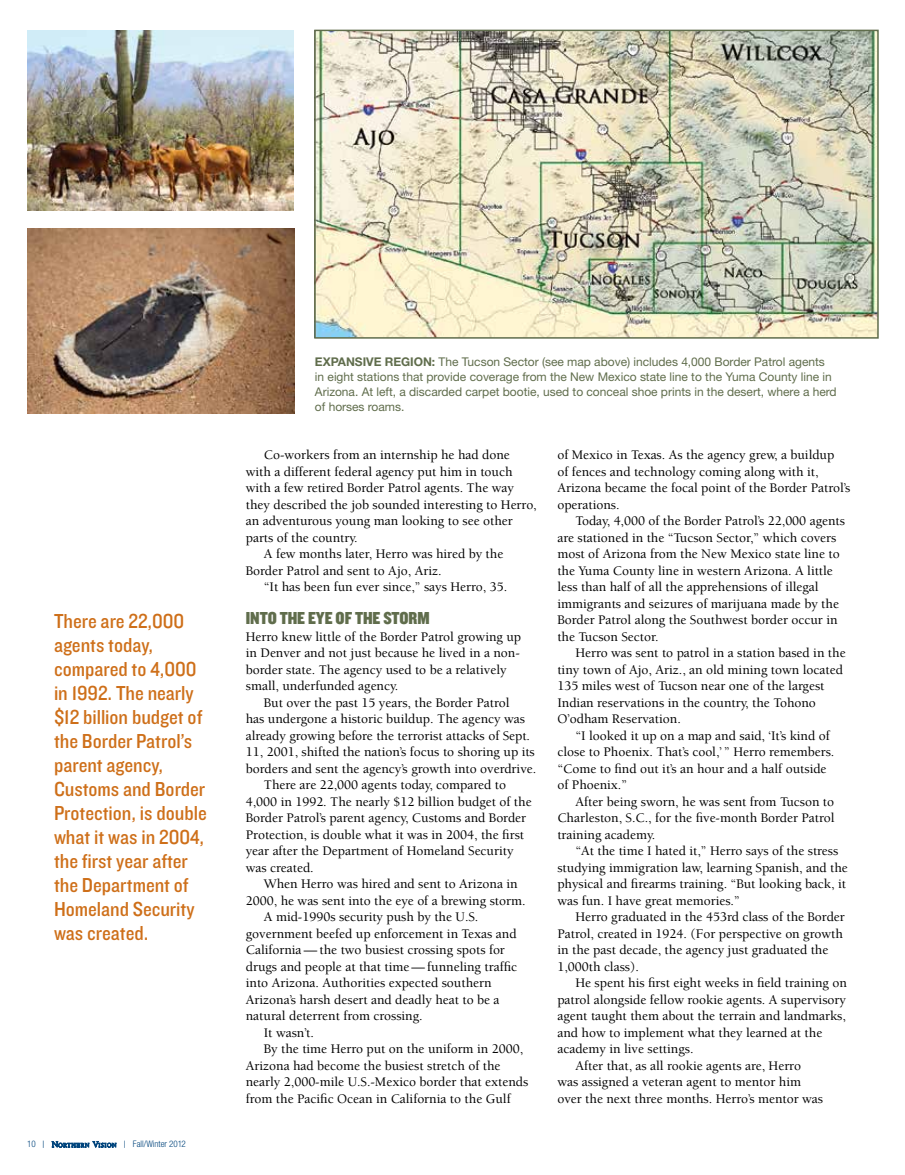
<style>
.page{position:relative;width:905px;height:1175px;background:#fff}
.page>*{position:absolute;margin:0;border:0;box-sizing:border-box;transform-origin:0 0}
.t1{font:21px/24px "Knockout HTF30 Junior Welterwt";color:#ce6f19}
.t2{font:18px "Knockout HTF70 Full Welterwt";color:#606d4c}
.t3{font:500 13.5px/16.5px "Berkeley";color:#000}
.t4{font:12px/15px "Helvetica Neue LT Std";color:#606d4c}
.t5{font:300 condensed 9px "Helvetica Neue LT Std";color:#00447c}
.s1{font-family:"Berkeley";font-weight:500;font-stretch:normal}
.s2{font-family:"Berkeley";font-weight:500;font-stretch:normal;font-size:6.3px}
.s3{font-weight:700}
</style>
<div class="page">
<svg style="left:52px;top:1141px;width:64px;height:7px"></svg>
<img style="left:317px;top:33px;width:558px;height:303px">
<div style="left:314px;top:30px;width:564px;height:309px;border:2px solid #606d4c"></div>
<img style="left:28px;top:229px;width:267px;height:184px">
<img style="left:28px;top:30px;width:266px;height:180px">
<p class="t1" style="left:54px;top:609px;width:154px">There are 22,000 agents today, compared to 4,000 in 1992. The nearly $12 billion budget of the Border Patrol’s parent agency,<br>Customs and Border<br>Protection, is double what it was in 2004, the first year after the Department of<br>Homeland Security was created.</p>
<p class="t5" style="left:27px;top:1138px;width:160px">10 <span class="s1">|</span> <span class="s1">N</span><span class="s2">ORTHERN</span> <span class="s1">V</span><span class="s2">ISION</span> <span class="s1">|</span> Fall/Winter 2012</p>
<p class="t4" style="left:315px;top:354px;width:523px"><span class="s3">EXPANSIVE REGION:</span> The Tucson Sector (see map above) includes 4,000 Border Patrol agents in eight stations that provide coverage from the New Mexico state line to the Yuma County line in Arizona. At left, a discarded carpet bootie, used to conceal shoe prints in the desert, where a herd of horses roams.</p>
<p class="t3" style="left:264px;top:447px;width:247px">Co-workers from an internship he had done</p>
<p class="t3" style="left:246px;top:463px;width:268px">with a different federal agency put him in touch</p>
<p class="t3" style="left:246px;top:480px;width:269px">with a few retired Border Patrol agents. The way</p>
<p class="t3" style="left:246px;top:496px;width:292px">they described the job sounded interesting to Herro,</p>
<p class="t3" style="left:246px;top:513px;width:268px">an adventurous young man looking to see other</p>
<p class="t3" style="left:246px;top:529px;width:113px">parts of the country.</p>
<p class="t3" style="left:264px;top:546px;width:241px">A few months later, Herro was hired by the</p>
<p class="t3" style="left:246px;top:562px;width:197px">Border Patrol and sent to Ajo, Ariz.</p>
<p class="t3" style="left:264px;top:579px;width:245px">“It has been fun ever since,” says Herro, 35.</p>
<h2 class="t2" style="left:246px;top:609px;width:9px">INTO</h2>
<h2 class="t2" style="left:280px;top:609px;width:150px">THE EYEOF THE STORM</h2>
<p class="t3" style="left:246px;top:628px;width:277px">Herro knew little of the Border Patrol growing up in Denver and not just because he lived in a non&shy;border state. The agency used to be a relatively small, underfunded agency.</p>
<p class="t3" style="left:264px;top:694px;width:247px">But over the past 15 years, the Border Patrol</p>
<p class="t3" style="left:246px;top:711px;width:281px">has undergone a historic buildup. The agency was</p>
<p class="t3" style="left:246px;top:727px;width:286px">already growing before the terrorist attacks of Sept.</p>
<p class="t3" style="left:246px;top:744px;width:290px">11, 2001, shifted the nation’s focus to shoring up its</p>
<p class="t3" style="left:246px;top:760px;width:292px">borders and sent the agency’s growth into overdrive.</p>
<p class="t3" style="left:264px;top:777px;width:244px">There are 22,000 agents today, compared to</p>
<p class="t3" style="left:246px;top:793px;width:287px">4,000 in 1992. The nearly $12 billion budget of the</p>
<p class="t3" style="left:246px;top:810px;width:282px">Border Patrol’s parent agency, Customs and Border</p>
<p class="t3" style="left:246px;top:826px;width:280px">Protection, is double what it was in 2004, the first</p>
<p class="t3" style="left:246px;top:843px;width:269px">year after the Department of Homeland Security</p>
<p class="t3" style="left:246px;top:859px;width:69px">was created.</p>
<p class="t3" style="left:264px;top:876px;width:255px">When Herro was hired and sent to Arizona in</p>
<p class="t3" style="left:246px;top:892px;width:281px">2000, he was sent into the eye of a brewing storm.</p>
<p class="t3" style="left:264px;top:909px;width:216px">A mid-1990s security push by the U.S.</p>
<p class="t3" style="left:246px;top:925px;width:272px">government beefed up enforcement in Texas and</p>
<p class="t3" style="left:246px;top:942px;width:261px">California — the two busiest crossing spots for</p>
<p class="t3" style="left:246px;top:958px;width:273px">drugs and people at that time — funneling traffic</p>
<p class="t3" style="left:246px;top:975px;width:247px">into Arizona. Authorities expected southern</p>
<p class="t3" style="left:246px;top:991px;width:255px">Arizona’s harsh desert and deadly heat to be a</p>
<p class="t3" style="left:246px;top:1008px;width:178px">natural deterrent from crossing.</p>
<p class="t3" style="left:264px;top:1024px;width:52px">It wasn’t.</p>
<p class="t3" style="left:264px;top:1041px;width:261px">By the time Herro put on the uniform in 2000,</p>
<p class="t3" style="left:246px;top:1057px;width:256px">Arizona had become the busiest stretch of the</p>
<p class="t3" style="left:246px;top:1074px;width:284px">nearly 2,000-mile U.S.-Mexico border that extends</p>
<p class="t3" style="left:246px;top:1090px;width:266px">from the Pacific Ocean in California to the Gulf</p>
<p class="t3" style="left:557px;top:447px;width:294px">of Mexico in Texas. As the agency grew, a buildup<br>of fences and technology coming along with it, Arizona became the focal point of the Border Patrol’s operations.</p>
<p class="t3" style="left:557px;top:513px;width:289px;text-indent:18px">Today, 4,000 of the Border Patrol’s 22,000 agents are stationed in the “Tucson Sector,” which covers most of Arizona from the New Mexico state line to the Yuma County line in western Arizona. A little less than half of all the apprehensions of illegal immigrants and seizures of marijuana made by the Border Patrol along the Southwest border occur in the Tucson Sector.</p>
<p class="t3" style="left:557px;top:645px;width:290px;text-indent:18px">Herro was sent to patrol in a station based in the tiny town of Ajo, Ariz., an old mining town located 135 miles west of Tucson near one of the largest Indian reservations in the country, the Tohono O’odham Reservation.</p>
<p class="t3" style="left:557px;top:727px;width:278px;text-indent:18px">“I looked it up on a map and said, ‘It’s kind of close to Phoenix. That’s cool,’ ” Herro remembers. “Come to find out it’s an hour and a half outside of Phoenix.”</p>
<p class="t3" style="left:557px;top:793px;width:279px;text-align:justify;text-indent:18px">After being sworn, he was sent from Tucson to Charleston, S.C., for the five-month Border Patrol training academy.</p>
<p class="t3" style="left:557px;top:843px;width:292px;text-indent:18px">“At the time I hated it,” Herro says of the stress studying immigration law, learning Spanish, and the physical and firearms training. “But looking back, it was fun. I have great memories.”</p>
<p class="t3" style="left:557px;top:909px;width:289px;text-indent:18px">Herro graduated in the 453rd class of the Border Patrol, created in 1924. (For perspective on growth in the past decade, the agency just graduated the 1,000th class).</p>
<p class="t3" style="left:575px;top:975px;width:273px">He spent his first eight weeks in field training on</p>
<p class="t3" style="left:557px;top:991px;width:290px">patrol alongside fellow rookie agents. A supervisory</p>
<p class="t3" style="left:557px;top:1008px;width:290px">agent taught them about the terrain and landmarks,</p>
<p class="t3" style="left:557px;top:1024px;width:266px">and how to implement what they learned at the</p>
<p class="t3" style="left:557px;top:1041px;width:138px">academy in live settings.</p>
<p class="t3" style="left:575px;top:1057px;width:227px">After that, as all rookie agents are, Herro</p>
<p class="t3" style="left:557px;top:1074px;width:245px">was assigned a veteran agent to mentor him</p>
<p class="t3" style="left:557px;top:1090px;width:267px">over the next three months. Herro’s mentor was</p>
</div>
